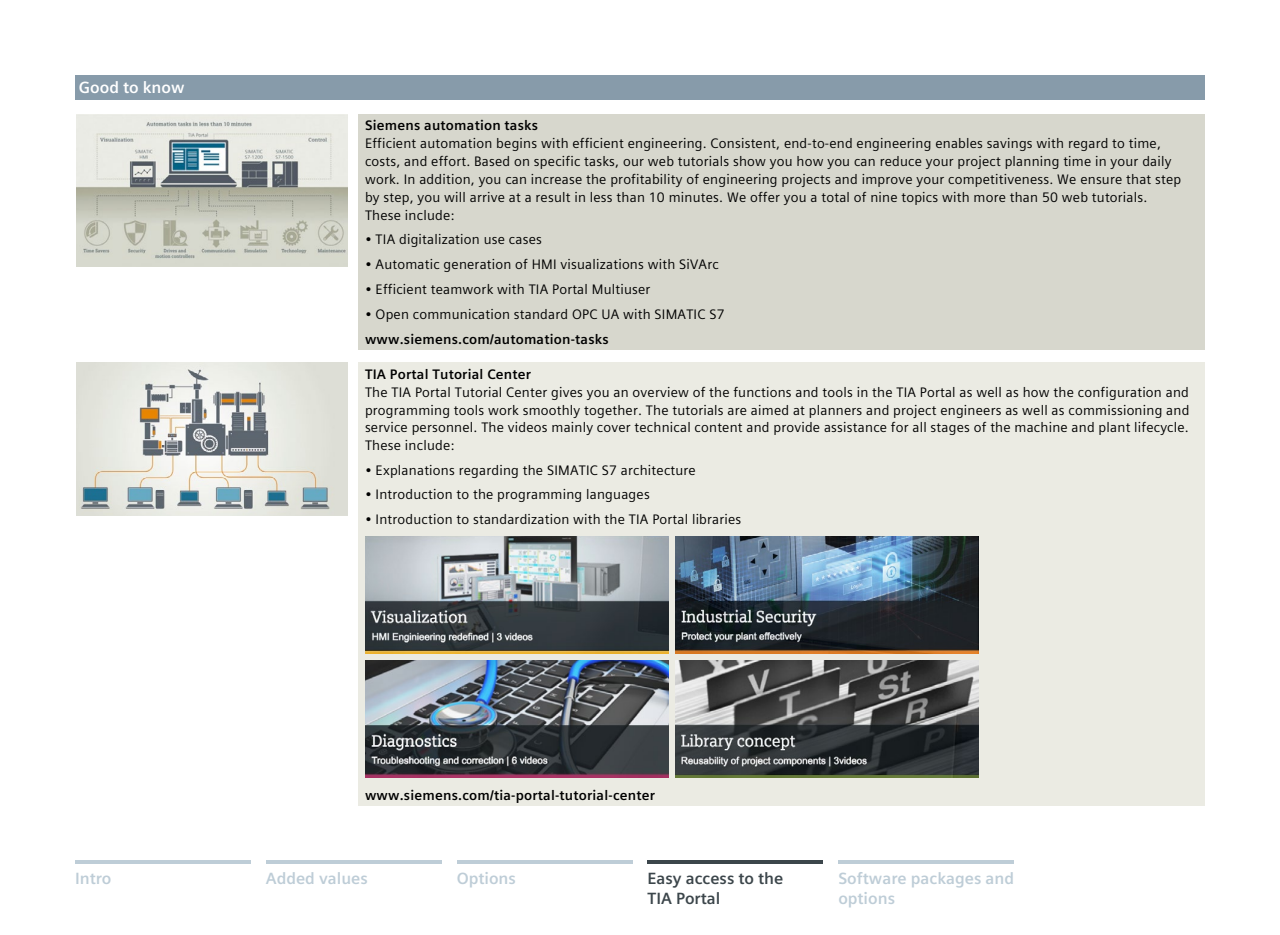
<style>
.page{position:relative;width:1280px;height:935px;background:#fff}
.page>*{position:absolute;margin:0;border:0;box-sizing:border-box;transform-origin:0 0}
.t1{font:700 16.25px/19.5px "Siemens Sans Global";color:#becdd7}
.t2{font:700 16.25px/19.5px "Siemens Sans Global";color:#3c464b}
.t3{font:700 16.25px "Siemens Sans Global";color:#fff}
.t4{font:13.75px/17.9px "Siemens Sans Global";letter-spacing:.015em;color:#000}
.t5{font:700 13.75px "Siemens Sans Global";letter-spacing:.015em;color:#000}
</style>
<div class="page">
<hr style="left:75px;top:860px;width:176px;height:4px;background:#becdd7">
<hr style="left:266px;top:860px;width:176px;height:4px;background:#becdd7">
<hr style="left:457px;top:860px;width:175px;height:4px;background:#becdd7">
<hr style="left:838px;top:860px;width:176px;height:4px;background:#becdd7">
<hr style="left:648px;top:860px;width:175px;height:4px;background:#3c464b">
<div style="left:75px;top:75px;width:1130px;height:25px;background:#879baa"></div>
<div style="left:359px;top:114px;width:846px;height:236px;background:#d7d7cd"></div>
<div style="left:359px;top:363px;width:846px;height:443px;background:#ebebe3"></div>
<img style="left:76px;top:115px;width:272px;height:151px">
<img style="left:76px;top:363px;width:272px;height:152px">
<img style="left:365px;top:536px;width:304px;height:118px">
<img style="left:365px;top:660px;width:304px;height:117px">
<img style="left:675px;top:536px;width:304px;height:117px">
<img style="left:675px;top:660px;width:304px;height:117px">
<p class="t3" style="left:79px;top:75px;width:107px">Good to know</p>
<p class="t5" style="left:365px;top:115px;width:175px">Siemens automation tasks</p>
<p class="t4" style="left:365px;top:135px;width:818px">Efficient automation begins with efficient engineering. Consistent, end-to-end engineering enables savings with regard to time, costs, and effort. Based on specific tasks, our web tutorials show you how you can reduce your project planning time in your daily work. In addition, you can increase the profitability of engineering projects and improve your competitiveness. We ensure that step by step, you will arrive at a result in less than 10 minutes. We offer you a total of nine topics with more than 50 web tutorials.<br>These include:</p>
<p class="t4" style="left:365px;top:230px;width:178px">• TIA digitalization use cases</p>
<p class="t4" style="left:365px;top:255px;width:355px">• Automatic generation of HMI visualizations with SiVArc</p>
<p class="t4" style="left:365px;top:280px;width:287px">• Efficient teamwork with TIA Portal Multiuser</p>
<p class="t4" style="left:365px;top:305px;width:361px">• Open communication standard OPC UA with SIMATIC S7</p>
<p class="t5" style="left:365px;top:328px;width:245px">www.siemens.com/automation-tasks</p>
<p class="t5" style="left:365px;top:364px;width:168px">TIA Portal Tutorial Center</p>
<p class="t4" style="left:365px;top:383px;width:826px;text-align:justify">The TIA Portal Tutorial Center gives you an overview of the functions and tools in the TIA Portal as well as how the configuration and programming tools work smoothly together. The tutorials are aimed at planners and project engineers as well as commissioning and service personnel. The videos mainly cover technical content and provide assistance for all stages of the machine and plant lifecycle.<br>These include:</p>
<p class="t4" style="left:365px;top:461px;width:332px">• Explanations regarding the SIMATIC S7 architecture</p>
<p class="t4" style="left:365px;top:486px;width:286px">• Introduction to the programming languages</p>
<p class="t4" style="left:365px;top:511px;width:378px">• Introduction to standardization with the TIA Portal libraries</p>
<p class="t5" style="left:365px;top:784px;width:292px">www.siemens.com/tia-portal-tutorial-center</p>
<p class="t1" style="left:75px;top:869px;width:38px">Intro</p>
<p class="t1" style="left:266px;top:869px;width:104px">Added values</p>
<p class="t1" style="left:457px;top:869px;width:61px">Options</p>
<p class="t1" style="left:838px;top:869px;width:177px">Software packages and options</p>
<p class="t2" style="left:648px;top:869px;width:137px">Easy access to the<br>TIA Portal</p>
</div>
